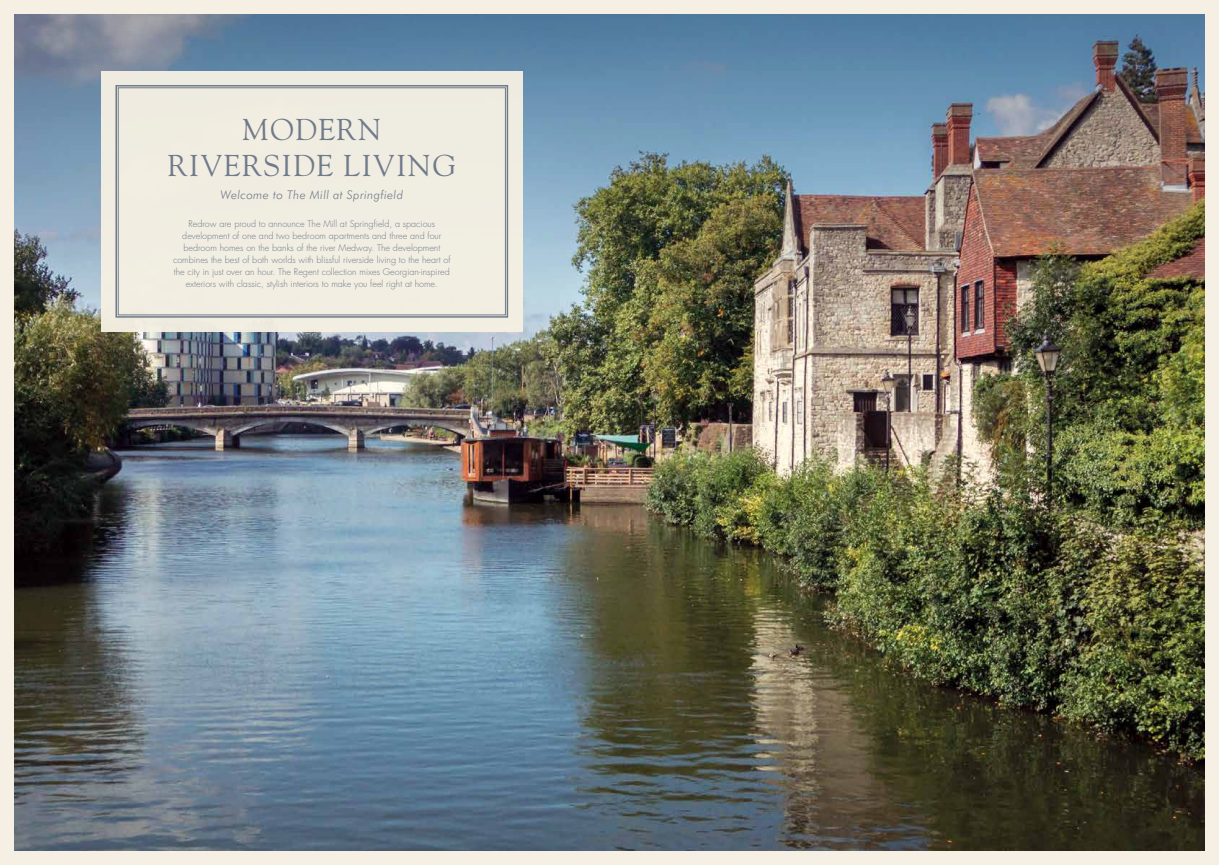
<style>
.page{position:relative;width:1219px;height:865px;background:#f5f0e3}
.page>*{position:absolute;margin:0;border:0;box-sizing:border-box;transform-origin:0 0}
.t1{font:30px/36px "Goudy";letter-spacing:.05em;color:#707a8a;text-align:center}
.t2{font:italic 300 12px "Futura BT";letter-spacing:.03em;color:#707a8a}
.t3{font:300 9px/12px "Futura";color:#707a8a;text-align:center}
</style>
<div class="page">
<img style="left:14px;top:315px;width:1191px;height:535px">
<img style="left:14px;top:14px;width:1191px;height:301px">
<div style="left:101px;top:71px;width:421px;height:261px;background:#f5f0e3"></div>
<svg style="left:115px;top:85px;width:394px;height:233px"></svg>
<div style="left:118px;top:87px;width:388px;height:228px;border:1px solid #707a8a"></div>
<h1 class="t1" style="left:168px;top:111px;width:290px">MODERN<br>RIVERSIDE LIVING</h1>
<h2 class="t2" style="left:221px;top:188px;width:184px">Welcome to The Mill at Springfield</h2>
<p class="t3" style="left:173px;top:218px;width:279px">Redrow are proud to announce The Mill at Springfield, a spacious development of one and two bedroom apartments and three and four bedroom homes on the banks of the river Medway. The development combines the best of both worlds with blissful riverside living to the heart of the city in just over an hour. The Regent collection mixes Georgian-inspired exteriors with classic, stylish interiors to make you feel right at home.</p>
</div>
